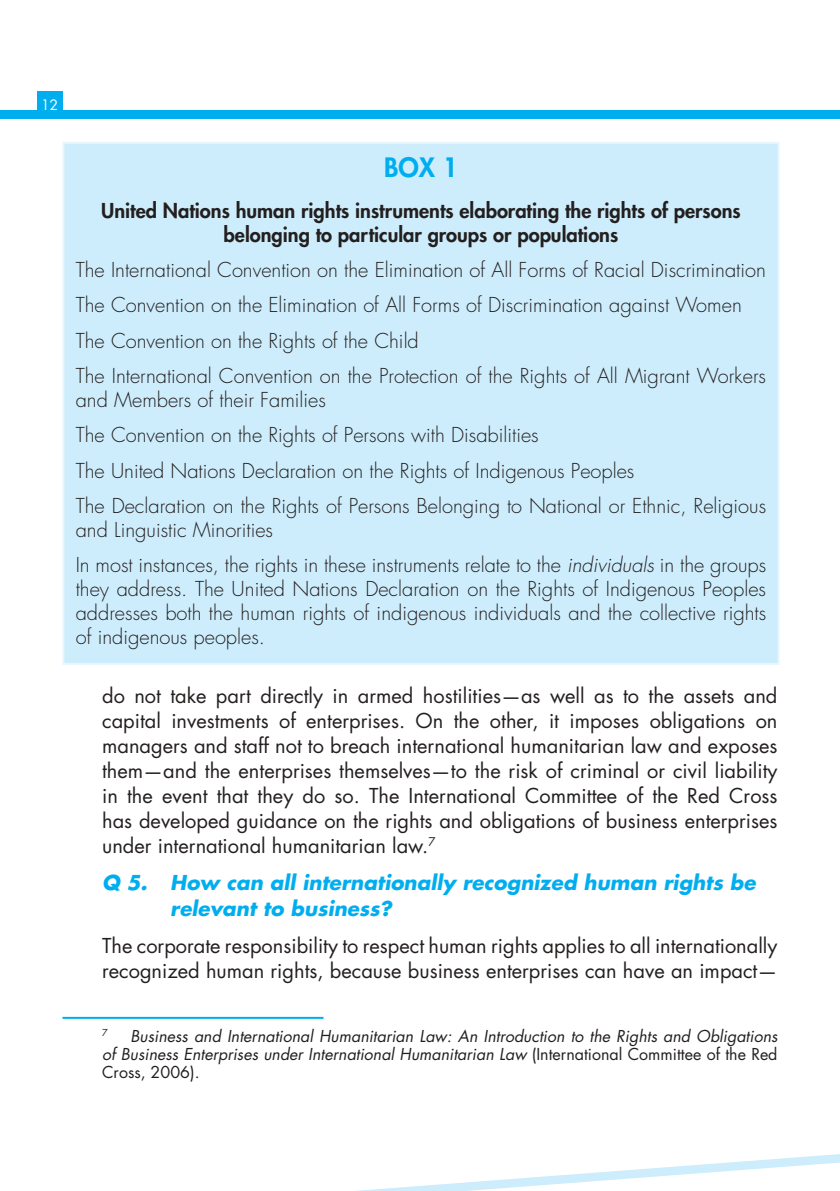
<style>
.page{position:relative;width:840px;height:1191px;background:#fff}
.page>*{position:absolute;margin:0;border:0;box-sizing:border-box;transform-origin:0 0}
.t1{font:800 26px "Futura Std";color:#00aeef}
.t2{font:300 20px/35.4px "Futura Std";color:#241f1f}
.t3{font:20px/25px "Futura Std";color:#241f1f;text-align:justify}
.t4{font:800 20px/24px "Futura Std";color:#241f1f;text-align:center}
.t5{font:italic 700 20px/26px "Futura Std";color:#00aeef}
.t6{font:italic 16px/18px "Futura Std";color:#241f1f;text-align:justify}
.t7{font:14px "Futura Std";color:#fff}
.t8{font:9.4px "Futura Std";color:#241f1f}
.s1{font-style:italic}
.s2{font-style:normal}
</style>
<div class="page">
<div style="left:0;top:110px;width:839px;height:9px;background:#00aeef"></div>
<svg style="left:356px;top:1154px;width:484px;height:37px"></svg>
<div style="left:37px;top:91px;width:25px;height:25px;background:#00aeef"></div>
<hr style="left:62px;top:1016px;width:261px;height:2px;background:#00aeef">
<div style="left:63px;top:143px;width:715px;height:521px;background:#cdedfc"></div>
<p class="t7" style="left:41px;top:96px;width:19px">12</p>
<h1 class="t1" style="left:384px;top:150px;width:75px">BOX 1</h1>
<p class="t4" style="left:101px;top:198px;width:640px">United Nations human rights instruments elaborating the rights of persons belonging to particular groups or populations</p>
<p class="t2" style="left:76px;top:252px;width:691px">The International Convention on the Elimination of All Forms of Racial Discrimination The Convention on the Elimination of All Forms of Discrimination against Women The Convention on the Rights of the Child<br>The International Convention on the Protection of the Rights of All Migrant Workers</p>
<p class="t2" style="left:76px;top:383px;width:691px">and Members of their Families<br>The Convention on the Rights of Persons with Disabilities<br>The United Nations Declaration on the Rights of Indigenous Peoples<br>The Declaration on the Rights of Persons Belonging to National or Ethnic, Religious</p>
<p class="t2" style="left:76px;top:513px;width:691px">and Linguistic Minorities<br>In most instances, the rights in these instruments relate to the <span class="s1">individuals</span> in the groups</p>
<p class="t2" style="left:76px;top:578px;width:691px;line-height:24px;text-align:justify">they address. The United Nations Declaration on the Rights of Indigenous Peoples addresses both the human rights of indigenous individuals and the collective rights of indigenous peoples.</p>
<p class="t3" style="left:102px;top:683px;width:676px">do not take part directly in armed hostilities—as well as to the assets and capital investments of enterprises. On the other, it imposes obligations on managers and staff not to breach international humanitarian law and exposes them—and the enterprises themselves—to the risk of criminal or civil liability in the event that they do so. The International Committee of the Red Cross has developed guidance on the rights and obligations of business enterprises under international humanitarian law.<sup>7</sup></p>
<p class="t5" style="left:170px;top:869px;width:586px;text-indent:-68px">Q 5. How can all internationally recognized human rights be relevant to business?</p>
<p class="t3" style="left:102px;top:933px;width:676px">The corporate responsibility to respect human rights applies to all internationally recognized human rights, because business enterprises can have an impact—</p>
<p class="t6" style="left:102px;top:1026px;width:676px;text-indent:28px">Business and International Humanitarian Law: An Introduction to the Rights and Obligations of Business Enterprises under International Humanitarian Law <span class="s2">(International Committee of the Red Cross, 2006).</span></p>
<p class="t8" style="left:102px;top:1026px;width:7px">7</p>
</div>
